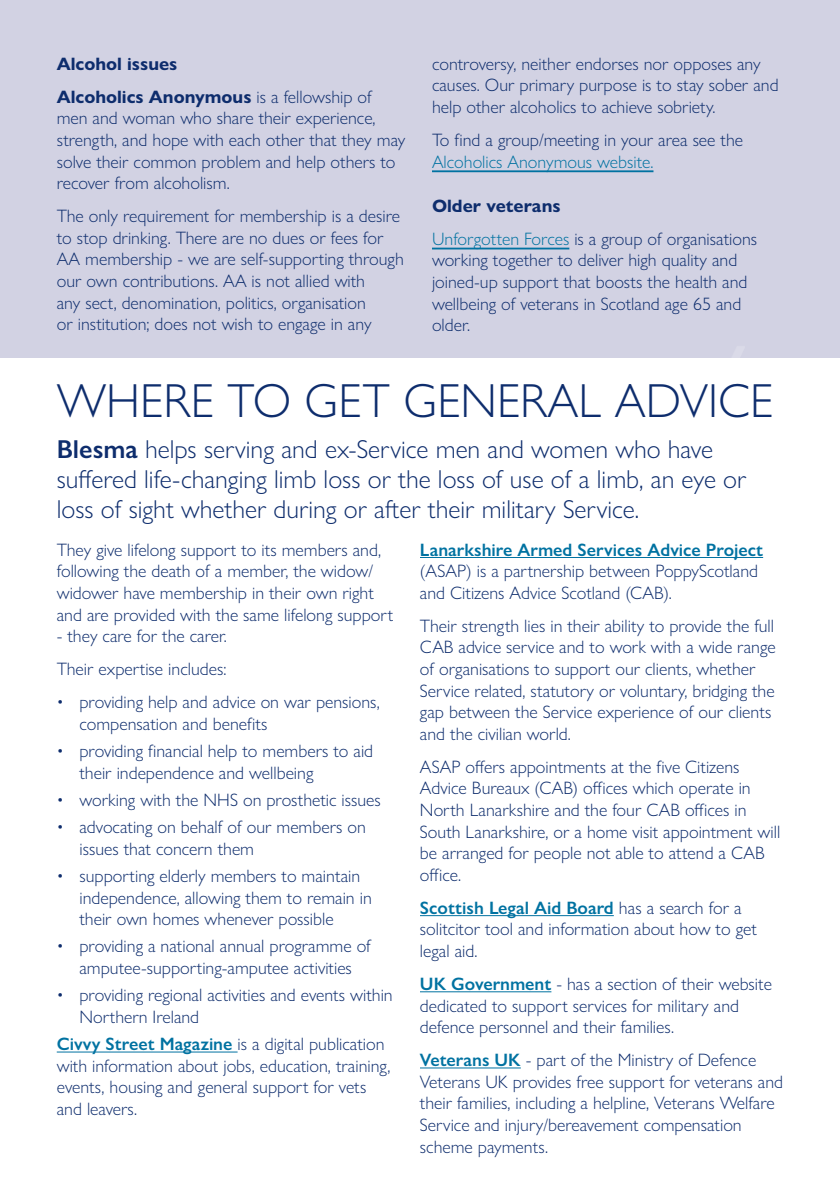
<style>
.page{position:relative;width:840px;height:1191px;background:#fff}
.page>*{position:absolute;margin:0;border:0;box-sizing:border-box;transform-origin:0 0}
.t1{font:300 48px "Gill Sans Nova";color:#0e2d6d}
.t2{font:300 26px/30px "Gill Sans Nova";color:#0e2d6d}
.t3{font:300 18px/21.6px "Gill Sans Nova";color:#0e2d6d}
.t4{font:700 18px/33px "Gill Sans Nova";color:#0e2d6d}
.t5{font:600 18px "Gill Sans Nova";color:#0072a1}
.t6{font:300 18px "Gill Sans Nova";color:#0072a1}
.s1{font-weight:300}
.s2{font-weight:700}
.s3{color:#0072a1}
.s4{font-weight:600}
.s5{font-weight:600;color:#0072a1}
</style>
<div class="page">
<div style="left:0;top:0;width:839px;height:357px;background:#d2d2e3"></div>
<hr style="left:57px;top:1051px;width:180px;height:1px;background:#0072a1">
<hr style="left:420px;top:557px;width:342px;height:1px;background:#0072a1">
<hr style="left:420px;top:915px;width:193px;height:1px;background:#0072a1">
<hr style="left:420px;top:991px;width:131px;height:1px;background:#0072a1">
<hr style="left:420px;top:1067px;width:100px;height:1px;background:#0072a1">
<hr style="left:432px;top:170px;width:221px;height:2px;background:#0072a1">
<hr style="left:432px;top:248px;width:137px;height:1px;background:#0072a1">
<p class="t4" style="left:57px;top:47px;width:316px">Alcohol issues<br>Alcoholics Anonymous <span class="s1">is a fellowship of</span></p>
<p class="t3" style="left:57px;top:107px;width:350px">men and woman who share their experience, strength, and hope with each other that they may solve their common problem and help others to recover from alcoholism.</p>
<p class="t3" style="left:57px;top:205px;width:348px">The only requirement for membership is a desire to stop drinking. There are no dues or fees for AA membership - we are self-supporting through our own contributions. AA is not allied with<br>any sect, denomination, politics, organisation<br>or institution; does not wish to engage in any</p>
<p class="t3" style="left:432px;top:53px;width:348px">controversy, neither endorses nor opposes any causes. Our primary purpose is to stay sober and help other alcoholics to achieve sobriety.</p>
<p class="t3" style="left:432px;top:129px;width:312px">To find a group/meeting in your area see the</p>
<p class="t6" style="left:432px;top:150px;width:223px">Alcoholics Anonymous website.</p>
<p class="t3" style="left:432px;top:189px;width:326px;line-height:33px"><span class="s2">Older veterans<br></span><span class="s3">Unforgotten Forces</span> is a group of organisations</p>
<p class="t3" style="left:432px;top:249px;width:317px">working together to deliver high quality and joined-up support that boosts the health and wellbeing of veterans in Scotland age 65 and older.</p>
<h1 class="t1" style="left:57px;top:371px;width:717px">WHERE TO GET GENERAL ADVICE</h1>
<h2 class="t2" style="left:57px;top:434px;width:690px"><span class="s4">Blesma</span> helps serving and ex-Service men and women who have suffered life-changing limb loss or the loss of use of a limb, an eye or loss of sight whether during or after their military Service.</h2>
<p class="t3" style="left:57px;top:538px;width:338px">They give lifelong support to its members and, following the death of a member, the widow/ widower have membership in their own right and are provided with the same lifelong support</p>
<p class="t3" style="left:57px;top:619px;width:171px;line-height:33px">- they care for the carer.<br>Their expertise includes:</p>
<p class="t3" style="left:79px;top:691px;width:302px;text-indent:-23px">• providing help and advice on war pensions, compensation and benefits</p>
<p class="t3" style="left:79px;top:740px;width:295px;text-indent:-23px">• providing financial help to members to aid their independence and wellbeing</p>
<p class="t3" style="left:57px;top:788px;width:325px">• working with the NHS on prosthetic issues</p>
<p class="t3" style="left:79px;top:816px;width:288px;text-indent:-23px">• advocating on behalf of our members on issues that concern them</p>
<p class="t3" style="left:79px;top:865px;width:294px;text-indent:-23px">• supporting elderly members to maintain independence, allowing them to remain in their own homes whenever possible</p>
<p class="t3" style="left:57px;top:935px;width:315px;text-align:center">• providing a national annual programme of amputee-supporting-amputee activities</p>
<p class="t3" style="left:79px;top:984px;width:314px;text-indent:-23px">• providing regional activities and events within<br>Northern Ireland</p>
<p class="t3" style="left:57px;top:1033px;width:335px"><span class="s5">Civvy Street Magazine</span> is a digital publication with information about jobs, education, training, events, housing and general support for vets and leavers.</p>
<p class="t5" style="left:420px;top:538px;width:344px">Lanarkshire Armed Services Advice Project</p>
<p class="t3" style="left:420px;top:560px;width:339px">(ASAP) is a partnership between PoppyScotland and Citizens Advice Scotland (CAB).</p>
<p class="t3" style="left:420px;top:615px;width:357px">Their strength lies in their ability to provide the full CAB advice service and to work with a wide range of organisations to support our clients, whether Service related, statutory or voluntary, bridging the gap between the Service experience of our clients and the civilian world.</p>
<p class="t3" style="left:420px;top:755px;width:361px">ASAP offers appointments at the five Citizens Advice Bureaux (CAB) offices which operate in North Lanarkshire and the four CAB offices in South Lanarkshire, or a home visit appointment will be arranged for people not able to attend a CAB office.</p>
<p class="t3" style="left:420px;top:896px;width:338px"><span class="s5">Scottish Legal Aid Board</span> has a search for a solitcitor tool and information about how to get legal aid.</p>
<p class="t3" style="left:420px;top:973px;width:353px"><span class="s5">UK Government</span> - has a section of their website dedicated to support services for military and defence personnel and their families.</p>
<p class="t3" style="left:420px;top:1049px;width:364px"><span class="s5">Veterans UK</span> - part of the Ministry of Defence Veterans UK provides free support for veterans and their families, including a helpline, Veterans Welfare Service and injury/bereavement compensation scheme payments.</p>
</div>
